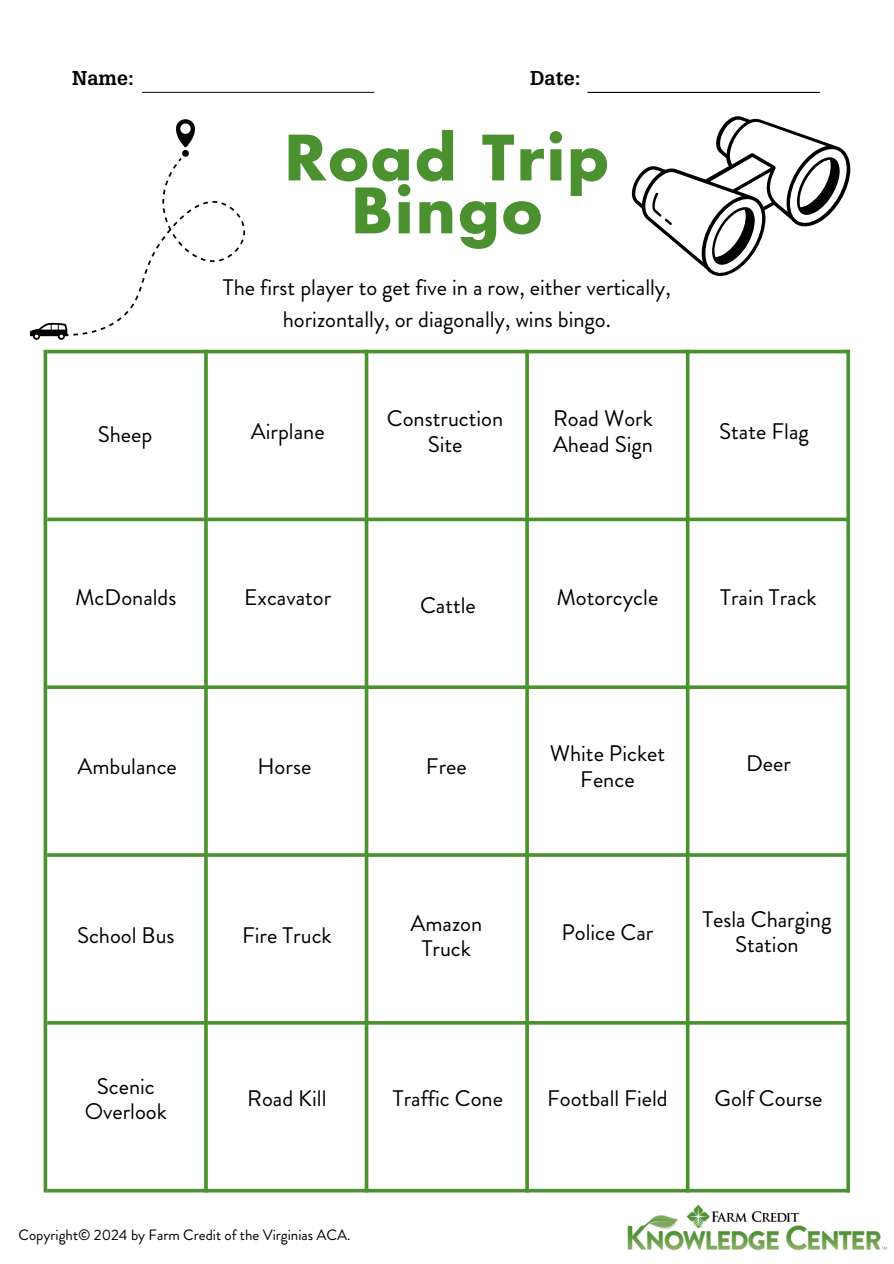
<style>
.page{position:relative;width:894px;height:1264px;background:#fff}
.page>*{position:absolute;margin:0;border:0;box-sizing:border-box;transform-origin:0 0}
.t1{font:700 60.75px/52.8px "Futura LT Pro";letter-spacing:.04em;color:#4b912f;text-align:center}
.t2{font:22.5px/25.8px "Brandon Grotesque";color:#000;text-align:center}
.t3{font:700 19.5px "Glypha LT Pro";color:#000}
.t4{font:15px "Brandon Grotesque";color:#000}
</style>
<div class="page">
<hr style="left:47px;top:350px;width:802px;height:3px;background:#4b912f">
<svg style="left:47px;top:517px;width:799px;height:4px;background:#65a04d"></svg>
<svg style="left:47px;top:685px;width:799px;height:4px;background:#5c9b43"></svg>
<hr style="left:47px;top:853px;width:802px;height:3px;background:#4b912f">
<hr style="left:47px;top:1021px;width:802px;height:3px;background:#4b912f">
<svg style="left:47px;top:1188px;width:799px;height:4px;background:#71a85b"></svg>
<hr style="left:44px;top:350px;width:3px;height:842px;background:#4b912f">
<svg style="left:364px;top:353px;width:4px;height:839px;background:#6aa453"></svg>
<svg style="left:204px;top:353px;width:4px;height:839px;background:#5a9a40"></svg>
<hr style="left:525px;top:350px;width:3px;height:842px;background:#4b912f">
<svg style="left:685px;top:353px;width:4px;height:839px;background:#70a75a"></svg>
<hr style="left:846px;top:350px;width:3px;height:842px;background:#4b912f">
<hr style="left:142px;top:92px;width:232px;height:1px;background:#1e1e1e">
<hr style="left:587px;top:92px;width:232px;height:1px;background:#000">
<svg style="left:30px;top:119px;width:215px;height:221px"></svg>
<svg style="left:631px;top:116px;width:219px;height:160px"></svg>
<img style="left:627px;top:1204px;width:260px;height:46px">
<h3 class="t3" style="left:72px;top:71px;width:64px">Name:</h3>
<p class="t3" style="left:530px;top:71px;width:52px">Date:</p>
<h2 class="t2" style="left:98px;top:422px;width:56px">Sheep</h2>
<p class="t1" style="left:284px;top:134px;width:325px">Road Trip<br>Bingo</p>
<h1 class="t2" style="left:223px;top:272px;width:449px;line-height:31.5px">The first player to get five in a row, either vertically, horizontally, or diagonally, wins bingo.</h1>
<h2 class="t2" style="left:251px;top:419px;width:75px">Airplane</h2>
<h2 class="t2" style="left:387px;top:406px;width:118px">Construction<br>Site</h2>
<h2 class="t2" style="left:553px;top:406px;width:101px;text-align:left">Road Work<br>Ahead Sign</h2>
<h2 class="t2" style="left:719px;top:419px;width:91px">State Flag</h2>
<h2 class="t2" style="left:75px;top:584px;width:103px">McDonalds</h2>
<h2 class="t2" style="left:556px;top:584px;width:103px">Motorcycle</h2>
<h2 class="t2" style="left:244px;top:584px;width:88px">Excavator</h2>
<h2 class="t2" style="left:720px;top:584px;width:98px">Train Track</h2>
<h2 class="t2" style="left:420px;top:592px;width:57px">Cattle</h2>
<h2 class="t2" style="left:77px;top:753px;width:101px">Ambulance</h2>
<h2 class="t2" style="left:257px;top:753px;width:55px">Horse</h2>
<h2 class="t2" style="left:426px;top:753px;width:42px">Free</h2>
<h2 class="t2" style="left:549px;top:740px;width:117px">White Picket</h2>
<h2 class="t2" style="left:580px;top:766px;width:56px">Fence</h2>
<h2 class="t2" style="left:745px;top:750px;width:46px">Deer</h2>
<h2 class="t2" style="left:77px;top:923px;width:99px">School Bus</h2>
<h2 class="t2" style="left:410px;top:910px;width:73px">Amazon<br>Truck</h2>
<h2 class="t2" style="left:242px;top:923px;width:91px">Fire Truck</h2>
<h2 class="t2" style="left:561px;top:919px;width:93px">Police Car</h2>
<h2 class="t2" style="left:702px;top:906px;width:130px">Tesla Charging<br>Station</h2>
<h2 class="t2" style="left:85px;top:1073px;width:84px">Scenic<br>Overlook</h2>
<h2 class="t2" style="left:247px;top:1085px;width:81px">Road Kill</h2>
<h2 class="t2" style="left:393px;top:1085px;width:111px">Traffic Cone</h2>
<h2 class="t2" style="left:547px;top:1085px;width:122px">Football Field</h2>
<h2 class="t2" style="left:714px;top:1085px;width:109px">Golf Course</h2>
<h2 class="t4" style="left:18px;top:1223px;width:333px">Copyright© 2024 by Farm Credit of the Virginias ACA.</h2>
</div>
